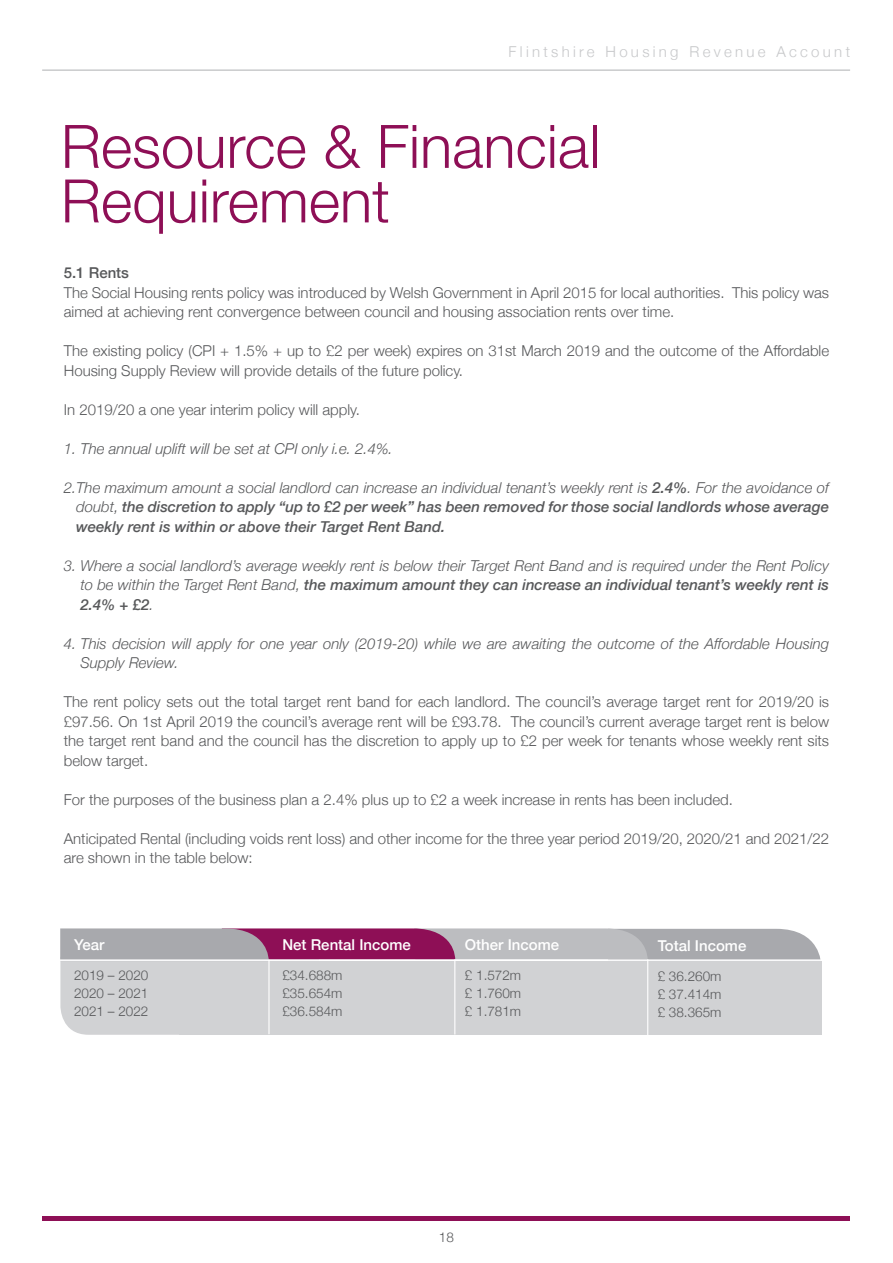
<style>
.page{position:relative;width:893px;height:1263px;background:#fff}
.page>*{position:absolute;margin:0;border:0;box-sizing:border-box;transform-origin:0 0}
.t1{font:300 60px "Helvetica Neue";color:#8e0f56}
.t2{font:300 15px/19.5px "Helvetica Neue";color:#57585a}
.t3{font:italic 300 15px/19.5px "Helvetica Neue";color:#57585a;text-align:justify}
.t4{font:italic 500 15px/19.5px "Helvetica Neue";color:#57585a;text-align:justify}
.t5{font:500 15px "Helvetica Neue";color:#fff}
.t6{font:300 15px "Helvetica Neue";letter-spacing:.22em;color:#c7c8ca}
.t7{font:500 15px "Helvetica Neue";color:#57585a}
.t8{font:300 13.5px "Helvetica Neue";color:#57585a}
.s1{font-weight:300}
.s2{font-weight:500}
</style>
<div class="page">
<hr style="left:42px;top:69px;width:808px;height:2px;background:#c7c8ca">
<hr style="left:42px;top:1216px;width:808px;height:4px;background:#8e0f56">
<svg style="left:60px;top:928px;width:761px;height:107px;background:#c5bdc4"></svg>
<hr style="left:268px;top:960px;width:2px;height:74px;background:#fff">
<hr style="left:454px;top:959px;width:1px;height:75px;background:#fff">
<hr style="left:0;top:959px;width:829px;height:2px;background:#fff">
<hr style="left:647px;top:959px;width:1px;height:98px;background:#fff">
<p class="t6" style="left:509px;top:40px;width:343px">Flintshire Housing Revenue Account</p>
<p class="t1" style="left:61px;top:98px;width:541px">Resource &amp; Financial</p>
<p class="t1" style="left:61px;top:153px;width:330px">Requirement</p>
<p class="t7" style="left:64px;top:261px;width:67px">5.1 Rents</p>
<p class="t2" style="left:64px;top:282px;width:767px">The Social Housing rents policy was introduced by Welsh Government in April 2015 for local authorities. This policy was aimed at achieving rent convergence between council and housing association rents over time.</p>
<p class="t2" style="left:64px;top:340px;width:767px">The existing policy (CPI + 1.5% + up to £2 per week) expires on 31st March 2019 and the outcome of the Affordable<br>Housing Supply Review will provide details of the future policy.</p>
<p class="t2" style="left:64px;top:399px;width:298px">In 2019/20 a one year interim policy will apply.</p>
<p class="t3" style="left:64px;top:438px;width:330px">1. The annual uplift will be set at CPI only i.e. 2.4%.</p>
<p class="t4" style="left:76px;top:477px;width:754px;text-indent:-13px"><span class="s1">2.The maximum amount a social landlord can increase an individual tenant’s weekly rent is</span> 2.4%<span class="s1">. For the avoidance of doubt,</span> the discretion to apply “up to £2 per week” has been removed for those social landlords whose average weekly rent is within or above their Target Rent Band.</p>
<p class="t3" style="left:80px;top:555px;width:750px;text-indent:-17px">3. Where a social landlord’s average weekly rent is below their Target Rent Band and is required under the Rent Policy to be within the Target Rent Band, <span class="s2">the maximum amount they can increase an individual tenant’s weekly rent is 2.4% + £2</span>.</p>
<p class="t3" style="left:80px;top:633px;width:750px;text-indent:-17px">4. This decision will apply for one year only (2019-20) while we are awaiting the outcome of the Affordable Housing<br>Supply Review.</p>
<p class="t2" style="left:64px;top:691px;width:767px;text-align:justify">The rent policy sets out the total target rent band for each landlord. The council’s average target rent for 2019/20 is £97.56. On 1st April 2019 the council’s average rent will be £93.78. The council’s current average target rent is below the target rent band and the council has the discretion to apply up to £2 per week for tenants whose weekly rent sits below target.</p>
<p class="t2" style="left:64px;top:789px;width:671px">For the purposes of the business plan a 2.4% plus up to £2 a week increase in rents has been included.</p>
<p class="t2" style="left:64px;top:828px;width:767px">Anticipated Rental (including voids rent loss) and other income for the three year period 2019/20, 2020/21 and 2021/22 are shown in the table below:</p>
<p class="t5" style="left:74px;top:932px;width:32px">Year</p>
<p class="t8" style="left:74px;top:964px;width:76px">2019 – 2020</p>
<p class="t8" style="left:74px;top:982px;width:76px">2020 – 2021</p>
<p class="t8" style="left:74px;top:1000px;width:76px">2021 – 2022</p>
<p class="t5" style="left:282px;top:932px;width:130px">Net Rental Income</p>
<p class="t8" style="left:282px;top:964px;width:62px">£34.688m</p>
<p class="t8" style="left:282px;top:982px;width:62px">£35.654m</p>
<p class="t8" style="left:282px;top:1000px;width:62px">£36.584m</p>
<p class="t5" style="left:465px;top:932px;width:96px">Other Income</p>
<p class="t8" style="left:465px;top:964px;width:58px">£ 1.572m</p>
<p class="t8" style="left:465px;top:982px;width:58px">£ 1.760m</p>
<p class="t8" style="left:465px;top:1000px;width:58px">£ 1.781m</p>
<p class="t8" style="left:439px;top:1226px;width:17px">18</p>
<p class="t5" style="left:658px;top:933px;width:90px">Total Income</p>
<p class="t8" style="left:658px;top:965px;width:65px">£ 36.260m</p>
<p class="t8" style="left:658px;top:983px;width:65px">£ 37.414m</p>
<p class="t8" style="left:658px;top:1001px;width:65px">£ 38.365m</p>
</div>
